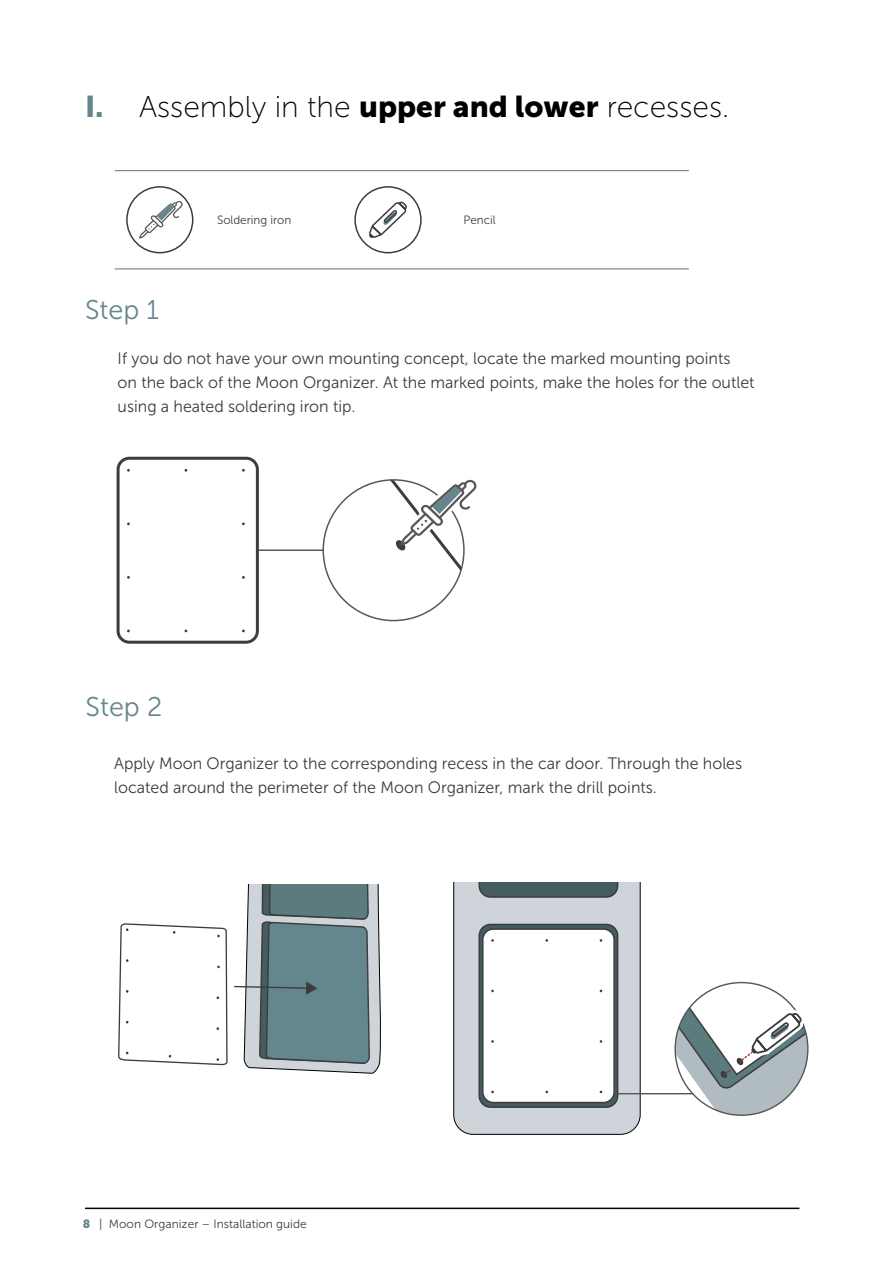
<style>
.page{position:relative;width:893px;height:1263px;background:#fff}
.page>*{position:absolute;margin:0;border:0;box-sizing:border-box;transform-origin:0 0}
.t1{font:30px "Museo Sans 100";color:#000}
.t2{font:27px "Museo Sans 300";color:#65868e}
.t3{font:16.5px/24px "Museo Sans 300";color:#3c3c3b}
.t4{font:12px "Museo Sans 300";color:#3c3c3b}
.s1{font-family:"Museo Sans 900";color:#65868e}
.s2{font-family:"Museo Sans 900"}
</style>
<div class="page">
<hr style="left:85px;top:1207px;width:714px;height:2px;background:#000">
<hr style="left:115px;top:269px;width:574px;height:1px;background:#6e6e6e">
<hr style="left:115px;top:170px;width:574px;height:1px;background:#6e6e6e">
<div style="left:126px;top:186px;width:67px;height:67px;border:2px solid #3c3c3b;border-radius:50%"></div>
<svg style="left:139px;top:201px;width:44px;height:38px"></svg>
<hr style="left:257px;top:549px;width:66px;height:2px;background:#575756">
<div style="left:117px;top:457px;width:142px;height:187px;border:3px solid #3d3d3d;border-radius:11px"></div>
<svg style="left:323px;top:479px;width:154px;height:141px"></svg>
<div style="left:354px;top:186px;width:68px;height:67px;border:2px solid #3c3c3b;border-radius:50%"></div>
<svg style="left:369px;top:201px;width:38px;height:37px"></svg>
<div style="left:454px;top:882px;width:186px;height:253px;background:#ced4d9"></div>
<div style="left:479px;top:924px;width:139px;height:183px;background:#455c61;border-radius:11px"></div>
<div style="left:478px;top:924px;width:140px;height:184px;border:2px solid #3c3c3b;border-radius:11px"></div>
<svg style="left:478px;top:882px;width:140px;height:16px;background:#4a5d62"></svg>
<div style="left:483px;top:929px;width:131px;height:173px;background:#fff;border-radius:11px"></div>
<div style="left:482px;top:928px;width:133px;height:175px;border:2px solid #3c3c3b;border-radius:11px"></div>
<svg style="left:675px;top:982px;width:134px;height:133px"></svg>
<hr style="left:618px;top:1093px;width:75px;height:1px;background:#575756">
<svg style="left:118px;top:885px;width:263px;height:189px"></svg>
<h1 class="t1" style="left:85px;top:90px;width:646px"><span class="s1">I.</span> Assembly in the <span class="s2">upper and lower</span> recesses.</h1>
<h2 class="t2" style="left:85px;top:295px;width:76px">Step 1</h2>
<p class="t4" style="left:217px;top:214px;width:76px">Soldering iron</p>
<p class="t4" style="left:463px;top:214px;width:34px">Pencil</p>
<p class="t3" style="left:118px;top:346px;width:638px">If you do not have your own mounting concept, locate the marked mounting points<br>on the back of the Moon Organizer. At the marked points, make the holes for the outlet using a heated soldering iron tip.</p>
<h2 class="t2" style="left:86px;top:692px;width:78px">Step 2</h2>
<p class="t3" style="left:114px;top:752px;width:629px">Apply Moon Organizer to the corresponding recess in the car door. Through the holes located around the perimeter of the Moon Organizer, mark the drill points.</p>
<p class="t4" style="left:83px;top:1218px;width:225px"><span class="s1">8</span> | Moon Organizer – Installation guide</p>
</div>
